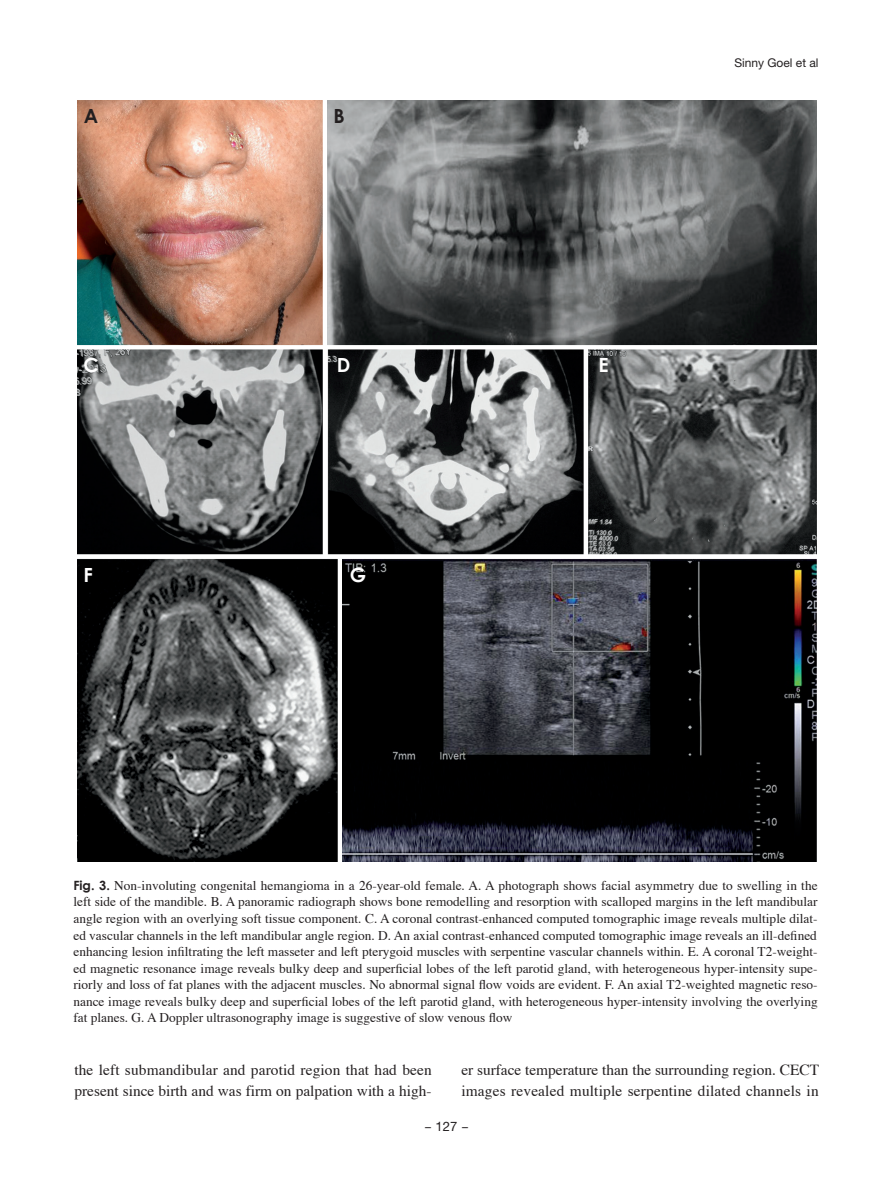
<style>
.page{position:relative;width:893px;height:1191px;background:#fff}
.page>*{position:absolute;margin:0;border:0;box-sizing:border-box;transform-origin:0 0}
.t1{font:700 19.5px "Century Gothic";color:#fff}
.t2{font:700 19.5px "Century Gothic";color:#231f20}
.t3{font:15.3px/20.5px "Times";letter-spacing:.005em;color:#231f20}
.t4{font:13.35px/16.5px "Times";color:#231f20;text-align:justify}
.t5{font:13.05px "Helvetica Neue LT Std";color:#231f20}
.t6{font:12px "Helvetica Neue LT Std";color:#231f20}
.s1{font-family:"Century Gothic";font-weight:700;font-size:12.75px}
.s2{font-size:12px}
</style>
<div class="page">
<img style="left:77px;top:101px;width:739px;height:760px">
<svg style="left:77px;top:345px;width:740px;height:4px"></svg>
<svg style="left:77px;top:554px;width:740px;height:4px"></svg>
<hr style="left:323px;top:98px;width:4px;height:457px;background:#fff">
<hr style="left:338px;top:558px;width:4px;height:312px;background:#fff">
<hr style="left:584px;top:348px;width:4px;height:209px;background:#fff">
<h1 class="t2" style="left:84px;top:104px;width:16px">A</h1>
<h1 class="t2" style="left:334px;top:104px;width:13px">B</h1>
<h1 class="t1" style="left:83px;top:352px;width:17px">C</h1>
<h1 class="t1" style="left:337px;top:352px;width:15px">D</h1>
<h1 class="t1" style="left:598px;top:352px;width:12px">E</h1>
<h1 class="t1" style="left:83px;top:562px;width:11px">F</h1>
<h1 class="t1" style="left:350px;top:562px;width:18px">G</h1>
<p class="t6" style="left:734px;top:56px;width:86px">Sinny Goel et al</p>
<p class="t4" style="left:73px;top:876px;width:746px"><span class="s1">Fig. 3.</span> Non-involuting congenital hemangioma in a 26-year-old female. A. A photograph shows facial asymmetry due to swelling in the left side of the mandible. B. A panoramic radiograph shows bone remodelling and resorption with scalloped margins in the left mandibular angle region with an overlying soft tissue component. C. A coronal contrast-enhanced computed tomographic image reveals multiple dilat&shy;ed vascular channels in the left mandibular angle region. D. An axial contrast-enhanced computed tomographic image reveals an ill-defined enhancing lesion infiltrating the left masseter and left pterygoid muscles with serpentine vascular channels within. E. A coronal T2-weight&shy;ed magnetic resonance image reveals bulky deep and superficial lobes of the left parotid gland, with heterogeneous hyper-intensity supe&shy;riorly and loss of fat planes with the adjacent muscles. No abnormal signal flow voids are evident. F. An axial T2-weighted magnetic reso&shy;nance image reveals bulky deep and superficial lobes of the left parotid gland, with heterogeneous hyper-intensity involving the overlying fat planes. G. A Doppler ultrasonography image is suggestive of slow venous flow</p>
<p class="t3" style="left:74px;top:1058px;width:359px">the left submandibular and parotid region that had been present since birth and was firm on palpation with a high-</p>
<p class="t3" style="left:461px;top:1058px;width:359px">er surface temperature than the surrounding region. CECT images revealed multiple serpentine dilated channels in</p>
<p class="t5" style="left:424px;top:1119px;width:46px"><span class="s2">-</span> 127 <span class="s2">-</span></p>
</div>
